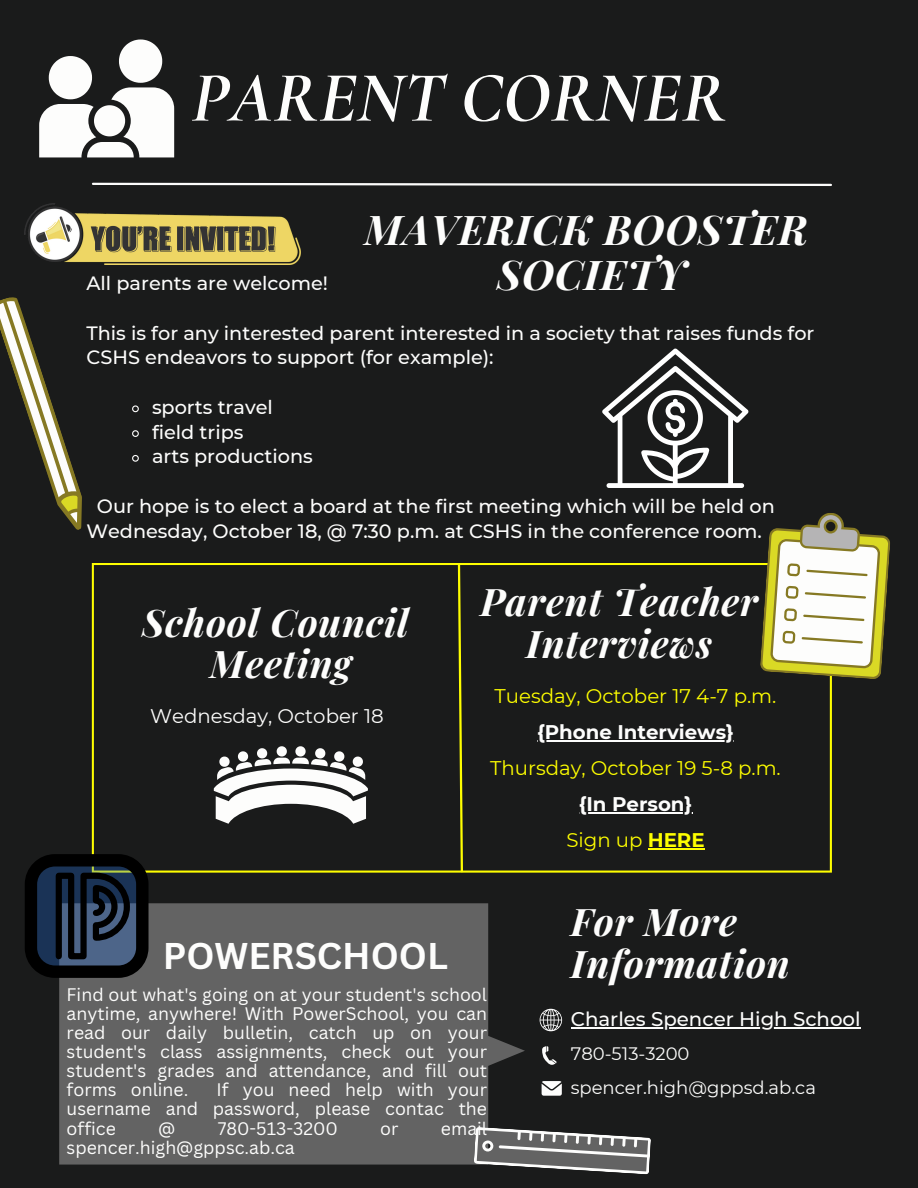
<style>
.page{position:relative;width:918px;height:1188px;background:#1a1b1b}
.page>*{position:absolute;margin:0;border:0;box-sizing:border-box;transform-origin:0 0}
.t1{font:italic 700 72px "Cormorant Garamond";color:#fdfdfc}
.t2{font:italic 700 41.1px "Playfair Display";letter-spacing:.02em;color:#fdfdfc}
.t3{font:italic 700 38.1px/41.7px "Playfair Display";letter-spacing:.02em;color:#fdfdfc;text-align:center}
.t4{font:700 36.3px "Canva Sans";color:#fdfdfc}
.t5{font:19.8px "Montserrat";color:#fefe00}
.t6{font:700 19.8px "Montserrat";color:#fdfdfc}
.t7{font:500 19.8px "Montserrat";color:#fdfdfc}
.t8{font:19.8px "Montserrat";color:#fdfdfc}
.t9{font:500 19.2px/24.8px "Montserrat";color:#fdfdfc}
.t10{font:18px "Montserrat";color:#fdfdfc}
.t11{font:17.7px/19.2px "Canva Sans";color:#fdfdfc;text-align:justify}
.s1{font-weight:700}
</style>
<div class="page">
<svg style="left:92px;top:563px;width:740px;height:310px"></svg>
<svg style="left:457px;top:563px;width:7px;height:310px"></svg>
<svg style="left:92px;top:182px;width:740px;height:4px"></svg>
<svg style="left:59px;top:903px;width:466px;height:262px;background:#5d5e5e"></svg>
<svg style="left:760px;top:513px;width:130px;height:167px"></svg>
<svg style="left:0;top:297px;width:82px;height:233px"></svg>
<svg style="left:474px;top:1127px;width:177px;height:48px"></svg>
<img style="left:25px;top:204px;width:275px;height:60px">
<svg style="left:214px;top:746px;width:154px;height:78px"></svg>
<svg style="left:31px;top:860px;width:111px;height:112px;background:#203656"></svg>
<div style="left:25px;top:854px;width:124px;height:124px;border:12px solid #000;border-radius:24px"></div>
<svg style="left:53px;top:870px;width:80px;height:92px;background:#243245"></svg>
<svg style="left:540px;top:1009px;width:22px;height:22px"></svg>
<svg style="left:542px;top:1046px;width:15px;height:19px"></svg>
<svg style="left:542px;top:1081px;width:20px;height:15px"></svg>
<svg style="left:602px;top:349px;width:146px;height:139px"></svg>
<svg style="left:39px;top:40px;width:135px;height:117px"></svg>
<svg style="left:132px;top:405px;width:7px;height:8px"></svg>
<svg style="left:132px;top:430px;width:7px;height:7px"></svg>
<svg style="left:132px;top:455px;width:7px;height:7px"></svg>
<hr style="left:648px;top:848px;width:57px;height:1px;background:#fefe00">
<hr style="left:537px;top:740px;width:197px;height:1px;background:#fdfdfc">
<hr style="left:579px;top:812px;width:113px;height:1px;background:#fdfdfc">
<hr style="left:571px;top:1027px;width:290px;height:2px;background:#fdfdfc">
<p class="t1" style="left:191px;top:54px;width:537px">PARENT CORNER</p>
<p class="t2" style="left:365px;top:201px;width:445px">MAVERICK BOOSTER</p>
<p class="t2" style="left:497px;top:246px;width:191px">SOCIETY</p>
<p class="t9" style="left:87px;top:271px;width:243px">All parents are welcome!</p>
<p class="t9" style="left:87px;top:320px;width:729px">This is for any interested parent interested in a society that raises funds for<br>CSHS endeavors to support (for example):</p>
<p class="t9" style="left:152px;top:395px;width:122px">sports travel</p>
<p class="t9" style="left:152px;top:419px;width:93px">field trips</p>
<p class="t9" style="left:152px;top:444px;width:162px">arts productions</p>
<p class="t9" style="left:87px;top:494px;width:690px;text-indent:10px">Our hope is to elect a board at the first meeting which will be held on<br>Wednesday, October 18, @ 7:30 p.m. at CSHS in the conference room.</p>
<p class="t3" style="left:142px;top:600px;width:268px">School Council</p>
<p class="t3" style="left:210px;top:642px;width:143px">Meeting</p>
<p class="t8" style="left:150px;top:704px;width:235px">Wednesday, October 18</p>
<p class="t3" style="left:480px;top:580px;width:279px">Parent Teacher<br>Interviews</p>
<p class="t5" style="left:495px;top:684px;width:283px">Tuesday, October 17 4-7 p.m.</p>
<p class="t6" style="left:537px;top:720px;width:198px">{Phone Interviews}</p>
<p class="t5" style="left:490px;top:756px;width:292px">Thursday, October 19 5-8 p.m.</p>
<p class="t6" style="left:579px;top:792px;width:115px">{In Person}</p>
<p class="t5" style="left:566px;top:828px;width:140px">Sign up <span class="s1">HERE</span></p>
<p class="t4" style="left:163px;top:930px;width:287px">POWERSCHOOL</p>
<p class="t11" style="left:67px;top:984px;width:422px">Find out what's going on at your student's school anytime, anywhere! With PowerSchool, you can read our daily bulletin, catch up on your student's class assignments, check out your student's grades and attendance, and fill out forms online.</p>
<p class="t11" style="left:67px;top:1080px;width:422px;text-indent:150px">If you need help with your username and password, please contac the office</p>
<p class="t11" style="left:158px;top:1118px;width:19px">@</p>
<p class="t11" style="left:218px;top:1118px;width:122px">780-513-3200</p>
<p class="t11" style="left:380px;top:1118px;width:20px">or</p>
<p class="t11" style="left:441px;top:1118px;width:48px">email</p>
<p class="t11" style="left:67px;top:1137px;width:230px">spencer.high@gppsc.ab.ca</p>
<p class="t3" style="left:571px;top:900px;width:168px">For More</p>
<p class="t3" style="left:571px;top:941px;width:221px">Information</p>
<p class="t7" style="left:571px;top:1007px;width:291px">Charles Spencer High School</p>
<p class="t10" style="left:571px;top:1042px;width:120px">780-513-3200</p>
<p class="t10" style="left:571px;top:1077px;width:247px">spencer.high@gppsd.ab.ca</p>
</div>
